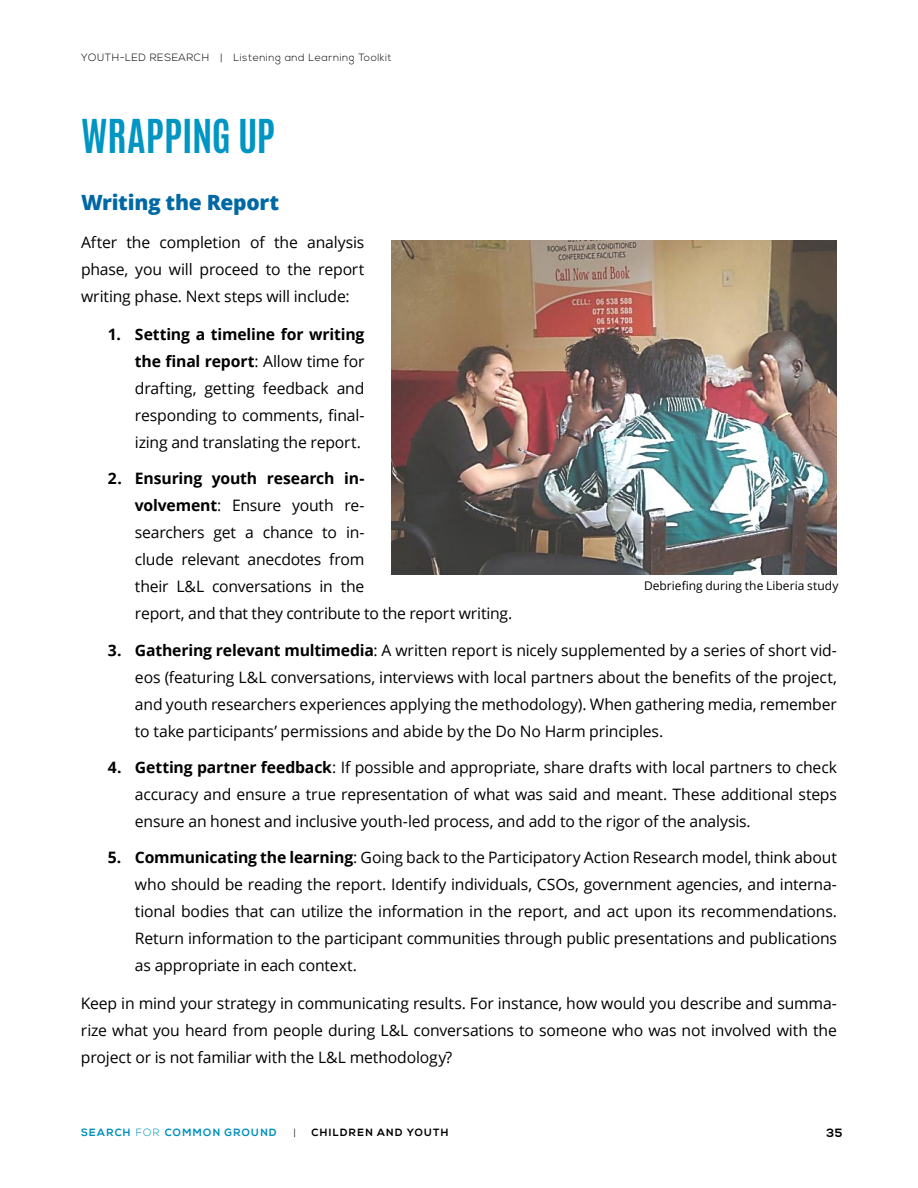
<style>
.page{position:relative;width:918px;height:1188px;background:#fff}
.page>*{position:absolute;margin:0;border:0;box-sizing:border-box;transform-origin:0 0}
.t1{font:700 39px "Antonio";color:#0095c3}
.t2{font:800 21px "Open Sans";letter-spacing:-.015em;color:#0068a5}
.t3{font:15.75px/27px "Open Sans";letter-spacing:-.015em;color:#000;text-align:justify}
.t4{font:12px "Open Sans";color:#000}
.t5{font:700 12px "Nexa";color:#000}
.t6{font:300 10.5px "Nexa";letter-spacing:.05em;color:#000}
.t7{font:700 10.5px "Nexa";letter-spacing:.125em;color:#008fbe}
.t8{font:700 10.5px "Nexa";letter-spacing:.13em;color:#000}
.s1{font-weight:700}
.s2{font-weight:300}
</style>
<div class="page">
<img style="left:391px;top:240px;width:446px;height:335px">
<p class="t6" style="left:81px;top:51px;width:312px">YOUTH-LED RESEARCH | Listening and Learning Toolkit</p>
<h1 class="t1" style="left:81px;top:106px;width:195px">WRAPPING UP</h1>
<h2 class="t2" style="left:81px;top:186px;width:200px">Writing the Report</h2>
<p class="t3" style="left:81px;top:228px;width:285px">After the completion of the analysis phase, you will proceed to the report writing phase. Next steps will include:</p>
<p class="t3" style="left:135px;top:321px;width:231px;text-indent:-27px"><span class="s1">1. Setting a timeline for writing the final report</span>: Allow time for drafting, getting feedback and responding to comments, final&shy;izing and translating the report.</p>
<p class="t3" style="left:135px;top:465px;width:379px;text-align:left;text-indent:-27px"><span class="s1">2. Ensuring youth research in-<br>volvement</span>: Ensure youth re-<br>searchers get a chance to in-<br>clude relevant anecdotes from<br>their L&amp;L conversations in the<br>report, and that they contribute to the report writing.</p>
<p class="t3" style="left:135px;top:636px;width:704px;text-indent:-27px"><span class="s1">3. Gathering relevant multimedia</span>: A written report is nicely supplemented by a series of short vid&shy;eos (featuring L&amp;L conversations, interviews with local partners about the benefits of the project, and youth researchers experiences applying the methodology). When gathering media, remember to take participants’ permissions and abide by the Do No Harm principles.</p>
<p class="t3" style="left:135px;top:753px;width:704px;text-indent:-27px"><span class="s1">4. Getting partner feedback</span>: If possible and appropriate, share drafts with local partners to check accuracy and ensure a true representation of what was said and meant. These additional steps ensure an honest and inclusive youth-led process, and add to the rigor of the analysis.</p>
<p class="t3" style="left:135px;top:843px;width:704px;text-indent:-27px"><span class="s1">5. Communicating the learning</span>: Going back to the Participatory Action Research model, think about who should be reading the report. Identify individuals, CSOs, government agencies, and interna&shy;tional bodies that can utilize the information in the report, and act upon its recommendations.<br>Return information to the participant communities through public presentations and publications as appropriate in each context.</p>
<p class="t3" style="left:81px;top:990px;width:758px">Keep in mind your strategy in communicating results. For instance, how would you describe and summa&shy;rize what you heard from people during L&amp;L conversations to someone who was not involved with the project or is not familiar with the L&amp;L methodology?</p>
<p class="t4" style="left:644px;top:578px;width:196px">Debriefing during the Liberia study</p>
<p class="t7" style="left:81px;top:1126px;width:197px">SEARCH <span class="s2">FOR</span> COMMON GROUND</p>
<p class="t6" style="left:294px;top:1126px;width:4px">|</p>
<p class="t8" style="left:312px;top:1126px;width:139px">CHILDREN AND YOUTH</p>
<p class="t5" style="left:826px;top:1126px;width:17px">35</p>
</div>
